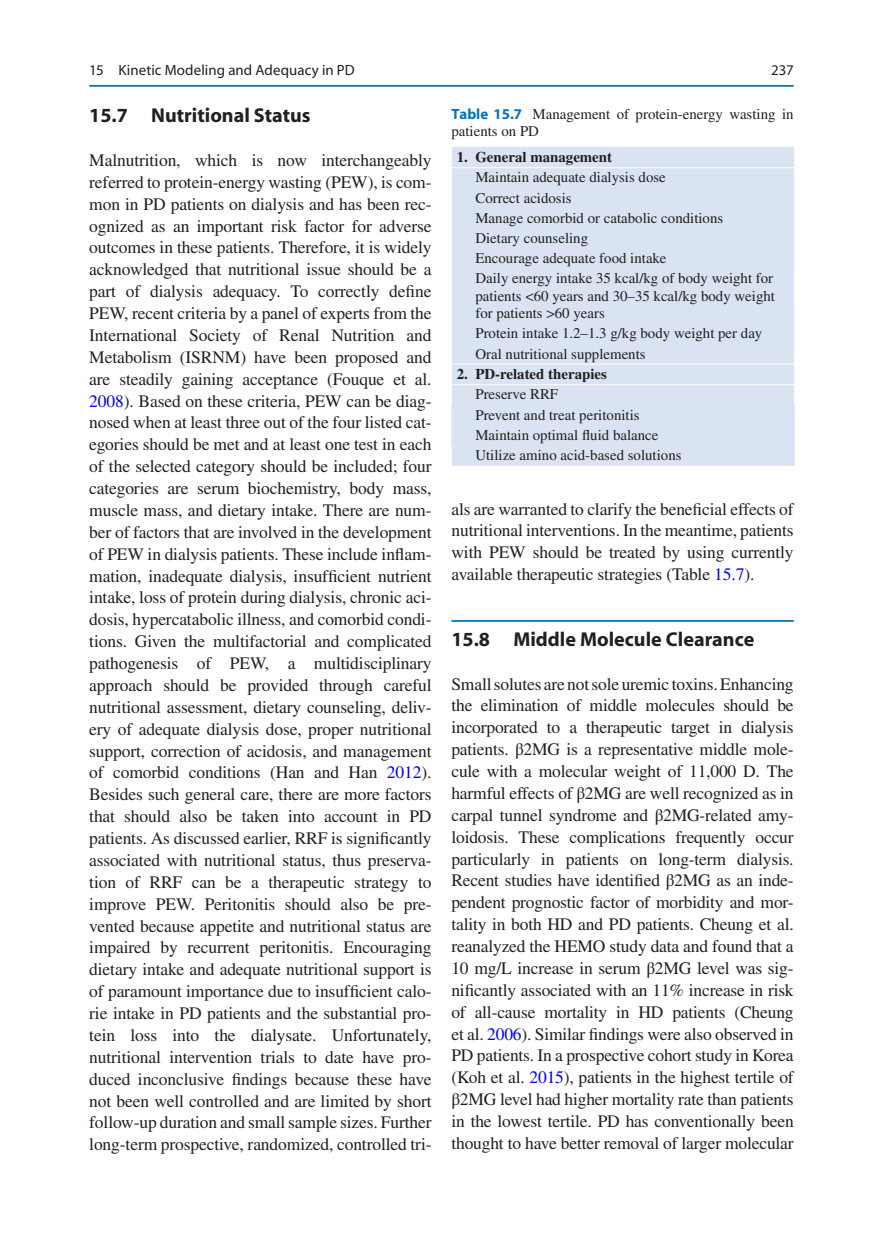
<style>
.page{position:relative;width:883px;height:1260px;background:#fff}
.page>*{position:absolute;margin:0;border:0;box-sizing:border-box;transform-origin:0 0}
.t1{font:700 20.12px "Nqmsrc Myriad";color:#231f20}
.t2{font:17.5px/21.9px "Bmcgvn Times";letter-spacing:-.005em;color:#231f20;text-align:justify}
.t3{font:14.88px/20.1px "Bmcgvn Times";color:#231f20}
.t4{font:700 14.88px "Pbtkjm Times";color:#231f20}
.t5{font:14.88px "Sqmdsj Myriad";letter-spacing:.005em;color:#231f20}
.t6{font:14.88px "Jwlqjl Myriad";color:#231f20}
.s1{color:#0000fa}
.s2{font-family:"Nqmsrc Myriad";font-weight:700;color:#0073bc}
.s3{font-family:"Jqccmg STIX General"}
</style>
<div class="page">
<hr style="left:451px;top:620px;width:343px;height:2px;background:#0073bc">
<div style="left:452px;top:147px;width:342px;height:319px;background:#d9e3f2"></div>
<hr style="left:452px;top:167px;width:342px;height:1px;background:#fff">
<hr style="left:452px;top:364px;width:342px;height:1px;background:#fff">
<hr style="left:452px;top:384px;width:342px;height:1px;background:#fff">
<svg style="left:451px;top:405px;width:1px;height:40px"></svg>
<svg style="left:794px;top:405px;width:1px;height:61px"></svg>
<hr style="left:89px;top:85px;width:705px;height:2px;background:#0073bc">
<p class="t5" style="left:89px;top:63px;width:267px">15 Kinetic Modeling and Adequacy in PD</p>
<p class="t1" style="left:89px;top:105px;width:223px">15.7 Nutritional Status</p>
<p class="t2" style="left:89px;top:149px;width:344px">Malnutrition, which is now interchangeably referred to protein-energy wasting (PEW), is com&shy;mon in PD patients on dialysis and has been rec&shy;ognized as an important risk factor for adverse outcomes in these patients. Therefore, it is widely acknowledged that nutritional issue should be a part of dialysis adequacy. To correctly define PEW, recent criteria by a panel of experts from the International Society of Renal Nutrition and Metabolism (ISRNM) have been proposed and are steadily gaining acceptance (Fouque et al.<br><span class="s1">2008</span>). Based on these criteria, PEW can be diag&shy;nosed when at least three out of the four listed cat&shy;egories should be met and at least one test in each of the selected category should be included; four categories are serum biochemistry, body mass, muscle mass, and dietary intake. There are num&shy;ber of factors that are involved in the development of PEW in dialysis patients. These include inflam&shy;mation, inadequate dialysis, insufficient nutrient intake, loss of protein during dialysis, chronic aci&shy;dosis, hypercatabolic illness, and comorbid condi&shy;tions. Given the multifactorial and complicated pathogenesis of PEW, a multidisciplinary approach should be provided through careful nutritional assessment, dietary counseling, deliv&shy;ery of adequate dialysis dose, proper nutritional support, correction of acidosis, and management of comorbid conditions (Han and Han <span class="s1">2012</span>).<br>Besides such general care, there are more factors that should also be taken into account in PD patients. As discussed earlier, RRF is significantly associated with nutritional status, thus preserva&shy;tion of RRF can be a therapeutic strategy to improve PEW. Peritonitis should also be pre&shy;vented because appetite and nutritional status are impaired by recurrent peritonitis. Encouraging dietary intake and adequate nutritional support is of paramount importance due to insufficient calo&shy;rie intake in PD patients and the substantial pro&shy;tein loss into the dialysate. Unfortunately, nutritional intervention trials to date have pro&shy;duced inconclusive findings because these have not been well controlled and are limited by short follow-up duration and small sample sizes. Further long-term prospective, randomized, controlled tri-</p>
<p class="t6" style="left:771px;top:63px;width:24px">237</p>
<p class="t3" style="left:451px;top:105px;width:344px;line-height:17.5px"><span class="s2">Table 15.7</span> Management of protein-energy wasting in patients on PD</p>
<p class="t4" style="left:457px;top:148px;width:157px">1. General management</p>
<p class="t3" style="left:475px;top:167px;width:299px">Maintain adequate dialysis dose<br>Correct acidosis<br>Manage comorbid or catabolic conditions<br>Dietary counseling<br>Encourage adequate food intake<br>Daily energy intake 35 kcal/kg of body weight for</p>
<p class="t3" style="left:475px;top:287px;width:301px;line-height:17.5px">patients &lt;60 years and 30–35 kcal/kg body weight for patients &gt;60 years</p>
<p class="t3" style="left:475px;top:323px;width:288px">Protein intake 1.2–1.3 g/kg body weight per day<br>Oral nutritional supplements</p>
<p class="t4" style="left:457px;top:365px;width:152px">2. PD-related therapies</p>
<p class="t3" style="left:475px;top:384px;width:208px">Preserve RRF<br>Prevent and treat peritonitis<br>Maintain optimal fluid balance<br>Utilize amino acid-based solutions</p>
<p class="t2" style="left:451px;top:498px;width:344px">als are warranted to clarify the beneficial effects of nutritional interventions. In the meantime, patients with PEW should be treated by using currently available therapeutic strategies (Table <span class="s1">15.7</span>).</p>
<p class="t1" style="left:451px;top:629px;width:305px">15.8 Middle Molecule Clearance</p>
<p class="t2" style="left:451px;top:673px;width:344px">Small solutes are not sole uremic toxins. Enhancing the elimination of middle molecules should be incorporated to a therapeutic target in dialysis patients. <span class="s3">β</span>2MG is a representative middle mole&shy;cule with a molecular weight of 11,000 D. The harmful effects of <span class="s3">β</span>2MG are well recognized as in carpal tunnel syndrome and <span class="s3">β</span>2MG-related amy&shy;loidosis. These complications frequently occur particularly in patients on long-term dialysis.<br>Recent studies have identified <span class="s3">β</span>2MG as an inde&shy;pendent prognostic factor of morbidity and mor&shy;tality in both HD and PD patients. Cheung et al. reanalyzed the HEMO study data and found that a 10 mg/L increase in serum <span class="s3">β</span>2MG level was sig&shy;nificantly associated with an 11% increase in risk of all-cause mortality in HD patients (Cheung et al. <span class="s1">2006</span>). Similar findings were also observed in PD patients. In a prospective cohort study in Korea (Koh et al. <span class="s1">2015</span>), patients in the highest tertile of <span class="s3">β</span>2MG level had higher mortality rate than patients in the lowest tertile. PD has conventionally been thought to have better removal of larger molecular</p>
</div>
